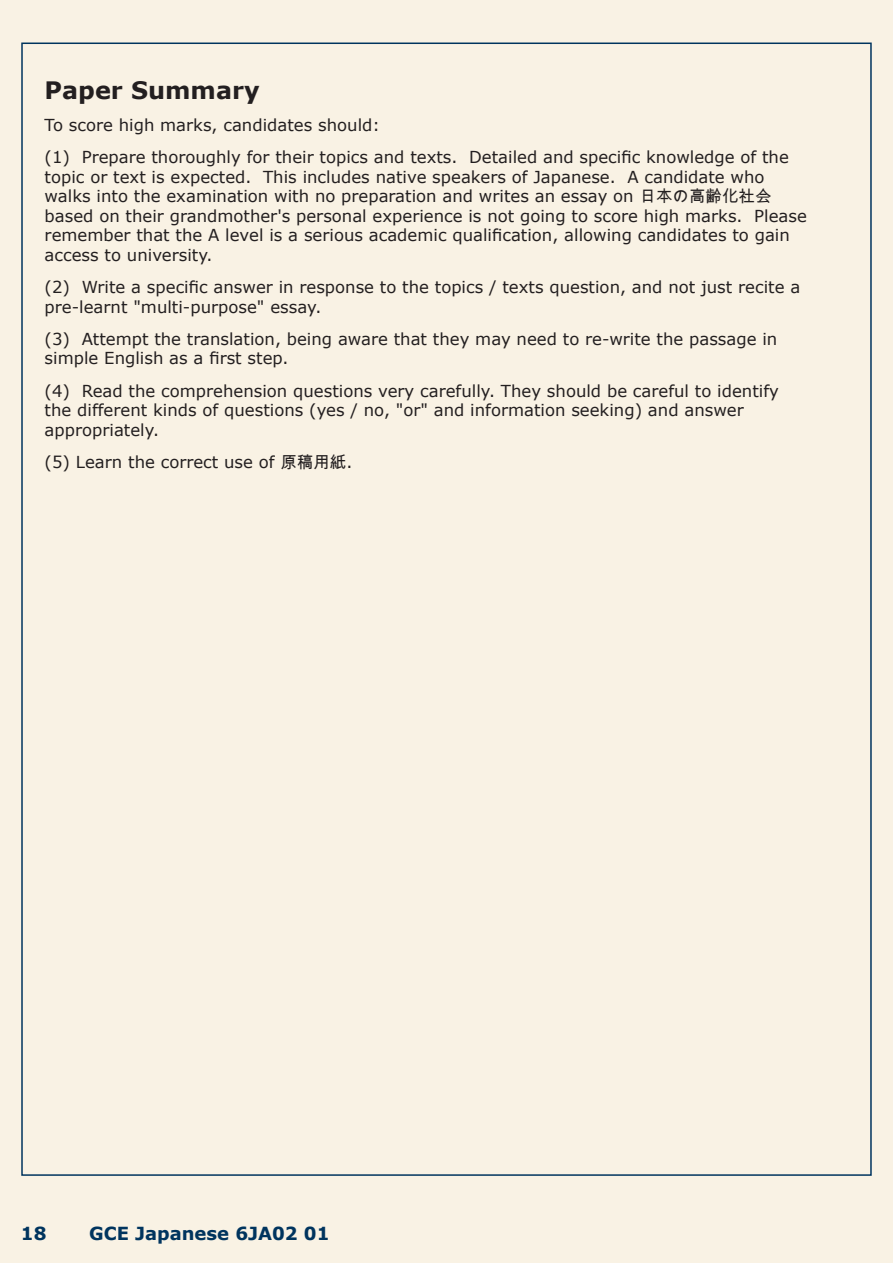
<style>
.page{position:relative;width:893px;height:1263px;background:#f9f2e4}
.page>*{position:absolute;margin:0;border:0;box-sizing:border-box;transform-origin:0 0}
.t1{font:700 24px "Verdana";color:#231f20}
.t2{font:700 18px "Verdana";color:#00345e}
.t3{font:16.5px/19.5px "Verdana";color:#231f20}
.s1{font-family:"Arial Unicode MS"}
</style>
<div class="page">
<h1 class="t1" style="left:45px;top:75px;width:216px">Paper Summary</h1>
<p class="t3" style="left:45px;top:108px;width:746px;line-height:32.2px">To score high marks, candidates should:<br>(1) Prepare thoroughly for their topics and texts. Detailed and specific knowledge of the</p>
<p class="t3" style="left:45px;top:166px;width:764px">topic or text is expected. This includes native speakers of Japanese. A candidate who walks into the examination with no preparation and writes an essay on <span class="s1">日本の高齢化社会</span>based on their grandmother's personal experience is not going to score high marks. Please remember that the A level is a serious academic qualification, allowing candidates to gain access to university.</p>
<p class="t3" style="left:45px;top:277px;width:757px">(2) Write a specific answer in response to the topics / texts question, and not just recite a pre-learnt "multi-purpose" essay.</p>
<p class="t3" style="left:45px;top:328px;width:734px">(3) Attempt the translation, being aware that they may need to re-write the passage in simple English as a first step.</p>
<p class="t3" style="left:45px;top:380px;width:736px">(4) Read the comprehension questions very carefully. They should be careful to identify the different kinds of questions (yes / no, "or" and information seeking) and answer appropriately.</p>
<p class="t3" style="left:45px;top:451px;width:309px">(5) Learn the correct use of <span class="s1">原稿用紙</span>.</p>
<p class="t2" style="left:21px;top:1222px;width:27px">18</p>
<p class="t2" style="left:89px;top:1222px;width:242px">GCE Japanese 6JA02 01</p>
</div>
